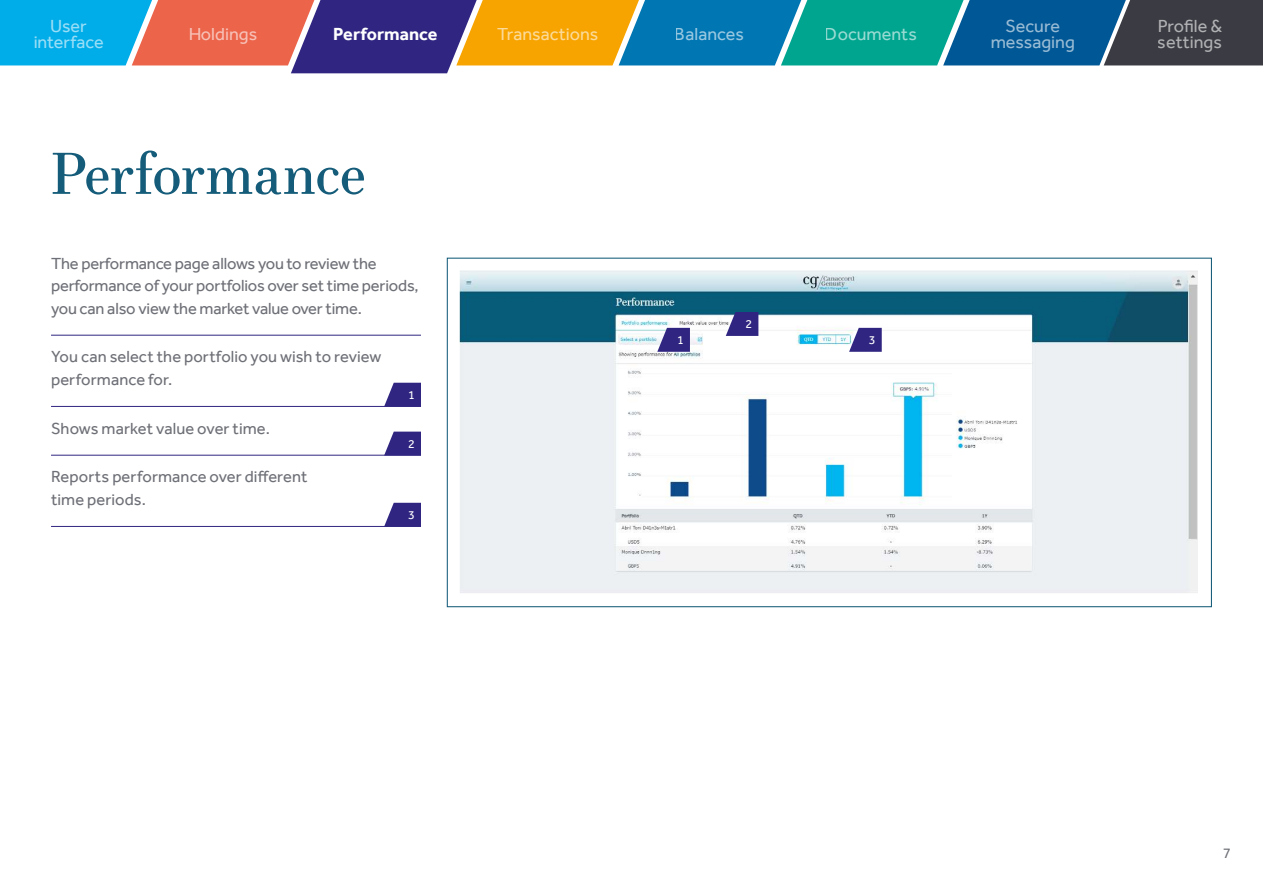
<style>
.page{position:relative;width:1263px;height:893px;background:#fff}
.page>*{position:absolute;margin:0;border:0;box-sizing:border-box;transform-origin:0 0}
.t1{font:57px "Essonnes Text";letter-spacing:-.015em;color:#145c79}
.t2{font:18px/16.5px "Effra";color:#fff;text-align:center}
.t3{font:700 18px "Effra";color:#fff}
.t4{font:16.5px/22.5px "Effra";letter-spacing:-.01em;color:#6e7077}
.t5{font:15px "Effra";color:#6e7077}
.t6{font:12.3px "Effra";color:#fff}
</style>
<div class="page">
<img style="left:459px;top:270px;width:738px;height:323px">
<svg style="left:657px;top:328px;width:43px;height:24px"></svg>
<svg style="left:726px;top:312px;width:42px;height:24px"></svg>
<svg style="left:849px;top:328px;width:42px;height:24px"></svg>
<hr style="left:51px;top:335px;width:370px;height:1px;background:#302681">
<hr style="left:51px;top:406px;width:370px;height:1px;background:#302681">
<hr style="left:51px;top:455px;width:370px;height:1px;background:#302681">
<hr style="left:51px;top:526px;width:370px;height:1px;background:#302681">
<svg style="left:384px;top:383px;width:37px;height:23px"></svg>
<svg style="left:384px;top:432px;width:37px;height:24px"></svg>
<svg style="left:384px;top:503px;width:37px;height:23px"></svg>
<svg style="left:0;top:0;width:1263px;height:73px;background:#5f8088"></svg>
<p class="t2" style="left:33px;top:18px;width:72px">User interface</p>
<p class="t2" style="left:188px;top:26px;width:71px">Holdings</p>
<p class="t3" style="left:333px;top:23px;width:106px">Performance</p>
<p class="t2" style="left:497px;top:26px;width:103px">Transactions</p>
<p class="t2" style="left:675px;top:26px;width:71px">Balances</p>
<p class="t2" style="left:825px;top:26px;width:94px">Documents</p>
<p class="t2" style="left:990px;top:18px;width:86px">Secure messaging</p>
<p class="t2" style="left:1157px;top:18px;width:66px;text-align:left">Profile &amp; settings</p>
<h1 class="t1" style="left:51px;top:132px;width:317px">Performance</h1>
<p class="t4" style="left:51px;top:252px;width:369px">The performance page allows you to review the performance of your portfolios over set time periods, you can also view the market value over time.</p>
<p class="t4" style="left:51px;top:345px;width:332px">You can select the portfolio you wish to review performance for.</p>
<p class="t4" style="left:51px;top:417px;width:220px">Shows market value over time.</p>
<p class="t4" style="left:51px;top:465px;width:258px">Reports performance over different time periods.</p>
<p class="t6" style="left:408px;top:387px;width:8px">1</p>
<p class="t6" style="left:408px;top:436px;width:8px">2</p>
<p class="t6" style="left:408px;top:507px;width:8px">3</p>
<p class="t6" style="left:677px;top:332px;width:8px">1</p>
<p class="t6" style="left:746px;top:317px;width:8px">2</p>
<p class="t6" style="left:869px;top:332px;width:8px">3</p>
<p class="t5" style="left:1223px;top:844px;width:10px">7</p>
</div>
